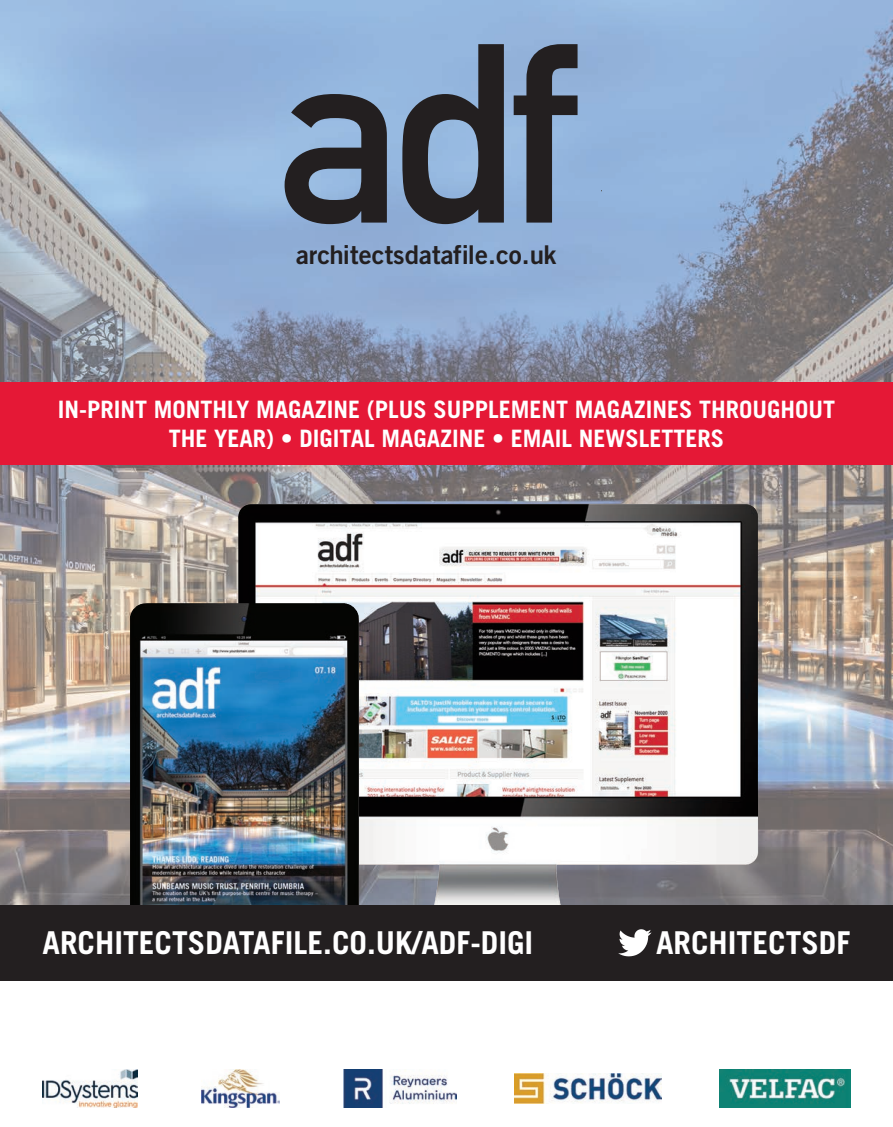
<style>
.page{position:relative;width:893px;height:1127px;background:#fff}
.page>*{position:absolute;margin:0;border:0;box-sizing:border-box;transform-origin:0 0}
.t1{font:250.65px "DIN Mittelschrift Std";color:#231f20}
.t2{font:700 31.5px "Trade Gothic LT Std";color:#fff}
.t3{font:25.95px "Trade Gothic LT Std Bd 2";color:#231f20}
.t4{font:700 24px/28.8px "Trade Gothic LT Std";color:#fff;text-align:center}
</style>
<div class="page">
<img style="left:0;top:0;width:893px;height:905px">
<div style="left:0;top:382px;width:893px;height:82px;background:#e51836"></div>
<svg style="left:601px;top:183px;width:5px;height:16px"></svg>
<img style="left:238px;top:503px;width:520px;height:402px">
<img style="left:130px;top:603px;width:229px;height:302px">
<div style="left:0;top:905px;width:893px;height:75px;background:#231f20"></div>
<img style="left:619px;top:929px;width:22px;height:17px">
<img style="left:43px;top:1069px;width:95px;height:38px">
<img style="left:201px;top:1069px;width:79px;height:38px">
<img style="left:343px;top:1069px;width:113px;height:38px">
<img style="left:514px;top:1073px;width:147px;height:30px">
<img style="left:720px;top:1069px;width:131px;height:38px">
<h1 class="t1" style="left:278px;top:-13px;width:301px">adf</h1>
<p class="t3" style="left:296px;top:238px;width:262px">architectsdatafile.co.uk</p>
<p class="t4" style="left:58px;top:395px;width:779px">IN-PRINT MONTHLY MAGAZINE (PLUS SUPPLEMENT MAGAZINES THROUGHOUT<br>THE YEAR) • DIGITAL MAGAZINE • EMAIL NEWSLETTERS</p>
<h2 class="t2" style="left:43px;top:923px;width:492px">ARCHITECTSDATAFILE.CO.UK/ADF-DIGI</h2>
<h2 class="t2" style="left:656px;top:923px;width:196px">ARCHITECTSDF</h2>
</div>
